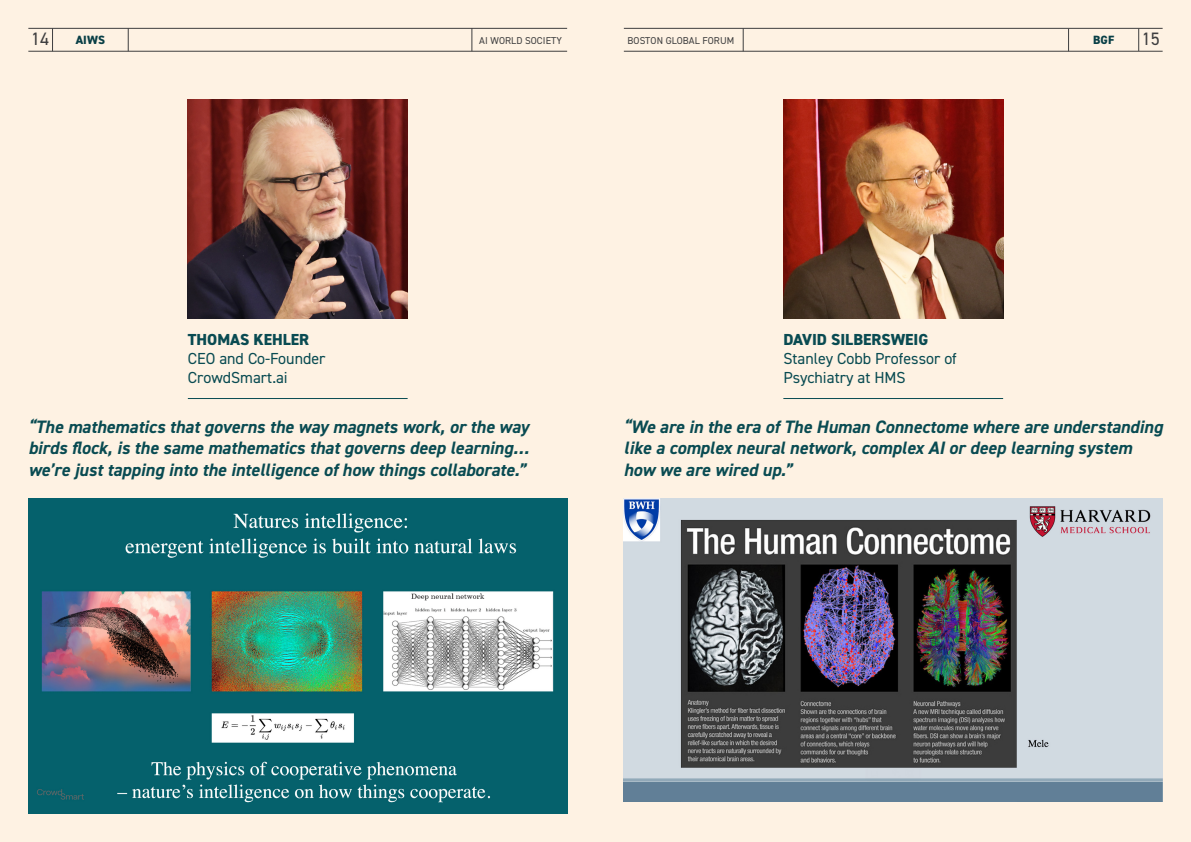
<style>
.page{position:relative;width:1191px;height:842px;background:#fef2e3}
.page>*{position:absolute;margin:0;border:0;box-sizing:border-box;transform-origin:0 0}
.t1{font:italic 700 18px/21.6px "DIN2014";color:#094b52;text-align:justify}
.t2{font:18px "DIN2014";color:#3e3e3f}
.t3{font:16px/19px "DIN2014";color:#094b52}
.t4{font:800 12px "DIN2014";letter-spacing:.01em;color:#093f46}
.Left_top_page_title{font:10px "DIN2014";letter-spacing:.01em;color:#3e3e3f}
.Right_top_page_title{font:10px "DIN2014";letter-spacing:.01em;color:#3e3e3f}
.s1{font-weight:800}
</style>
<div class="page">
<img style="left:188px;top:99px;width:219px;height:220px">
<img style="left:28px;top:498px;width:539px;height:316px">
<img style="left:783px;top:99px;width:220px;height:220px">
<img style="left:624px;top:498px;width:538px;height:303px">
<hr style="left:783px;top:398px;width:220px;height:1px;background:#094b52">
<hr style="left:28px;top:28px;width:539px;height:1px;background:#3e3e3f">
<hr style="left:624px;top:28px;width:538px;height:1px;background:#3e3e3f">
<svg style="left:52px;top:29px;width:1px;height:22px"></svg>
<svg style="left:1068px;top:29px;width:1px;height:22px"></svg>
<svg style="left:128px;top:28px;width:1px;height:23px"></svg>
<svg style="left:1138px;top:29px;width:1px;height:22px"></svg>
<svg style="left:471px;top:28px;width:1px;height:23px"></svg>
<svg style="left:743px;top:28px;width:1px;height:23px"></svg>
<hr style="left:624px;top:51px;width:538px;height:1px;background:#3e3e3f">
<hr style="left:28px;top:51px;width:539px;height:1px;background:#3e3e3f">
<hr style="left:188px;top:398px;width:219px;height:1px;background:#094b52">
<p class="t2" style="left:31px;top:28px;width:19px">14</p>
<p class="t4" style="left:76px;top:32px;width:31px">AIWS</p>
<p class="Right_top_page_title" style="left:479px;top:34px;width:84px">AI WORLD SOCIETY</p>
<p class="Left_top_page_title" style="left:627px;top:34px;width:108px">BOSTON GLOBAL FORUM</p>
<p class="t4" style="left:1093px;top:32px;width:23px">BGF</p>
<p class="t2" style="left:1141px;top:28px;width:19px">15</p>
<p class="t3" style="left:188px;top:330px;width:139px"><span class="s1">THOMAS KEHLER<br></span>CEO and Co-Founder<br>CrowdSmart.ai</p>
<p class="t1" style="left:28px;top:415px;width:502px">“The mathematics that governs the way magnets work, or the way birds flock, is the same mathematics that governs deep learning… we’re just tapping into the intelligence of how things collaborate.”</p>
<p class="t3" style="left:783px;top:330px;width:175px"><span class="s1">DAVID SILBERSWEIG<br></span>Stanley Cobb Professor of<br>Psychiatry at HMS</p>
<p class="t1" style="left:624px;top:415px;width:540px;text-align:left">“We are in the era of The Human Connectome where are understanding like a complex neural network, complex AI or deep learning system how we are wired up.”</p>
</div>
